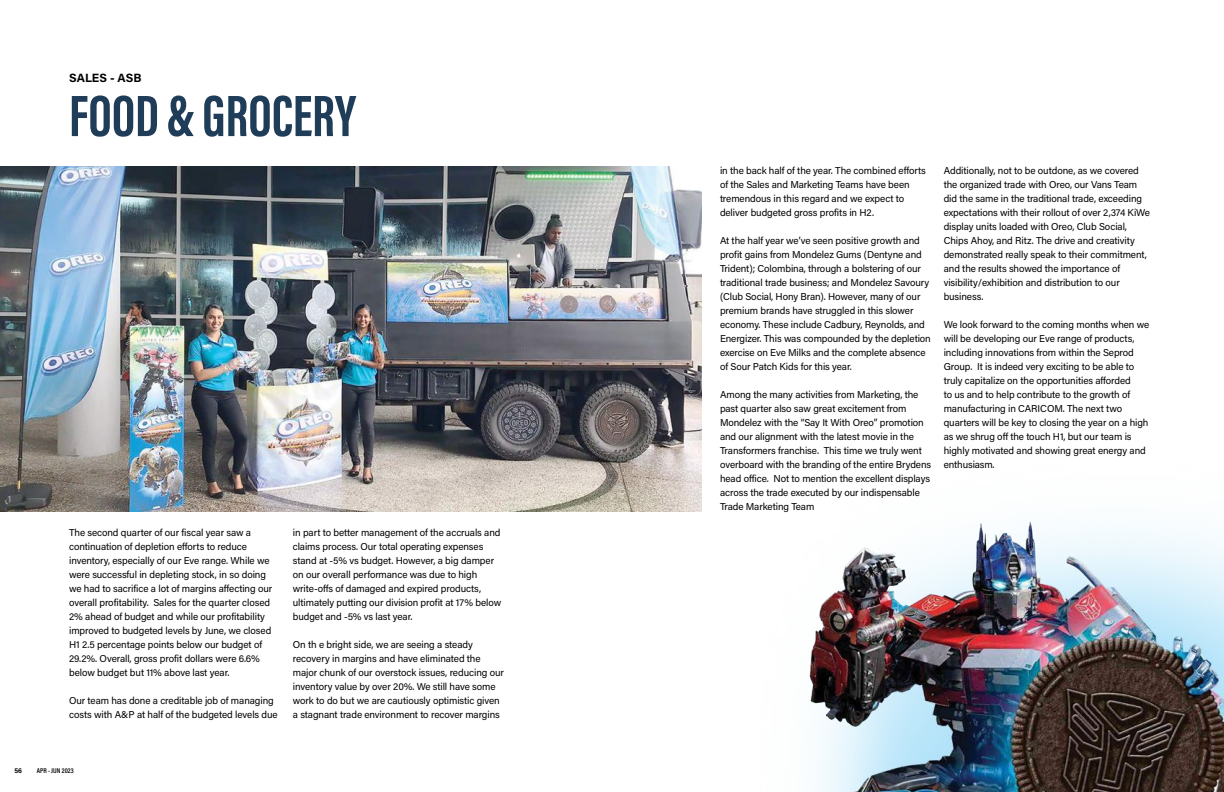
<style>
.page{position:relative;width:1224px;height:792px;background:#fff}
.page>*{position:absolute;margin:0;border:0;box-sizing:border-box;transform-origin:0 0}
.t1{font:60px "Acumin Variable Concept";letter-spacing:-.32em;color:#1f3c58}
.t2{font:12px "Acumin Variable Concept";letter-spacing:.045em;color:#000}
.t3{font:10px/14px "Acumin Variable Concept";letter-spacing:.01em;color:#000}
.t4{font:7px "Acumin Variable Concept";letter-spacing:-.09em;color:#000}
</style>
<div class="page">
<img style="left:809px;top:521px;width:415px;height:271px">
<img style="left:0;top:166px;width:701px;height:346px">
<p class="t2" style="left:69px;top:70px;width:73px">SALES - ASB</p>
<h1 class="t1" style="left:69px;top:74px;width:302px">FOOD&amp;GROCERY</h1>
<p class="t3" style="left:69px;top:525px;width:204px">The second quarter of our fiscal year saw a continuation of depletion efforts to reduce inventory, especially of our Eve range. While we were successful in depleting stock, in so doing we had to sacrifice a lot of margins affecting our overall profitability. Sales for the quarter closed 2% ahead of budget and while our profitability improved to budgeted levels by June, we closed H1 2.5 percentage points below our budget of 29.2%. Overall, gross profit dollars were 6.6% below budget but 11% above last year.</p>
<p class="t3" style="left:69px;top:693px;width:210px">Our team has done a creditable job of managing costs with A&amp;P at half of the budgeted levels due</p>
<p class="t3" style="left:293px;top:525px;width:210px">in part to better management of the accruals and claims process. Our total operating expenses stand at -5% vs budget. However, a big damper on our overall performance was due to high write-offs of damaged and expired products, ultimately putting our division profit at 17% below budget and -5% vs last year.</p>
<p class="t3" style="left:293px;top:637px;width:212px">On th e bright side, we are seeing a steady recovery in margins and have eliminated the major chunk of our overstock issues, reducing our inventory value by over 20%. We still have some work to do but we are cautiously optimistic given a stagnant trade environment to recover margins</p>
<p class="t4" style="left:14px;top:766px;width:9px">56</p>
<p class="t4" style="left:37px;top:766px;width:39px">APR - JUN 2023</p>
<p class="t3" style="left:720px;top:163px;width:207px">in the back half of the year. The combined efforts of the Sales and Marketing Teams have been tremendous in this regard and we expect to deliver budgeted gross profits in H2.</p>
<p class="t3" style="left:720px;top:233px;width:212px">At the half year we’ve seen positive growth and profit gains from Mondelez Gums (Dentyne and Trident); Colombina, through a bolstering of our traditional trade business; and Mondelez Savoury (Club Social, Hony Bran). However, many of our premium brands have struggled in this slower economy. These include Cadbury, Reynolds, and Energizer. This was compounded by the depletion exercise on Eve Milks and the complete absence of Sour Patch Kids for this year.</p>
<p class="t3" style="left:720px;top:387px;width:212px">Among the many activities from Marketing, the past quarter also saw great excitement from Mondelez with the “Say It With Oreo” promotion and our alignment with the latest movie in the Transformers franchise. This time we truly went overboard with the branding of the entire Brydens head office. Not to mention the excellent displays across the trade executed by our indispensable Trade Marketing Team</p>
<p class="t3" style="left:944px;top:163px;width:208px">Additionally, not to be outdone, as we covered the organized trade with Oreo, our Vans Team did the same in the traditional trade, exceeding expectations with their rollout of over 2,374 KiWe display units loaded with Oreo, Club Social, Chips Ahoy, and Ritz. The drive and creativity demonstrated really speak to their commitment, and the results showed the importance of visibility/exhibition and distribution to our business.</p>
<p class="t3" style="left:944px;top:317px;width:207px">We look forward to the coming months when we will be developing our Eve range of products, including innovations from within the Seprod Group. It is indeed very exciting to be able to truly capitalize on the opportunities afforded<br>to us and to help contribute to the growth of manufacturing in CARICOM. The next two quarters will be key to closing the year on a high as we shrug off the touch H1, but our team is highly motivated and showing great energy and enthusiasm.</p>
</div>
